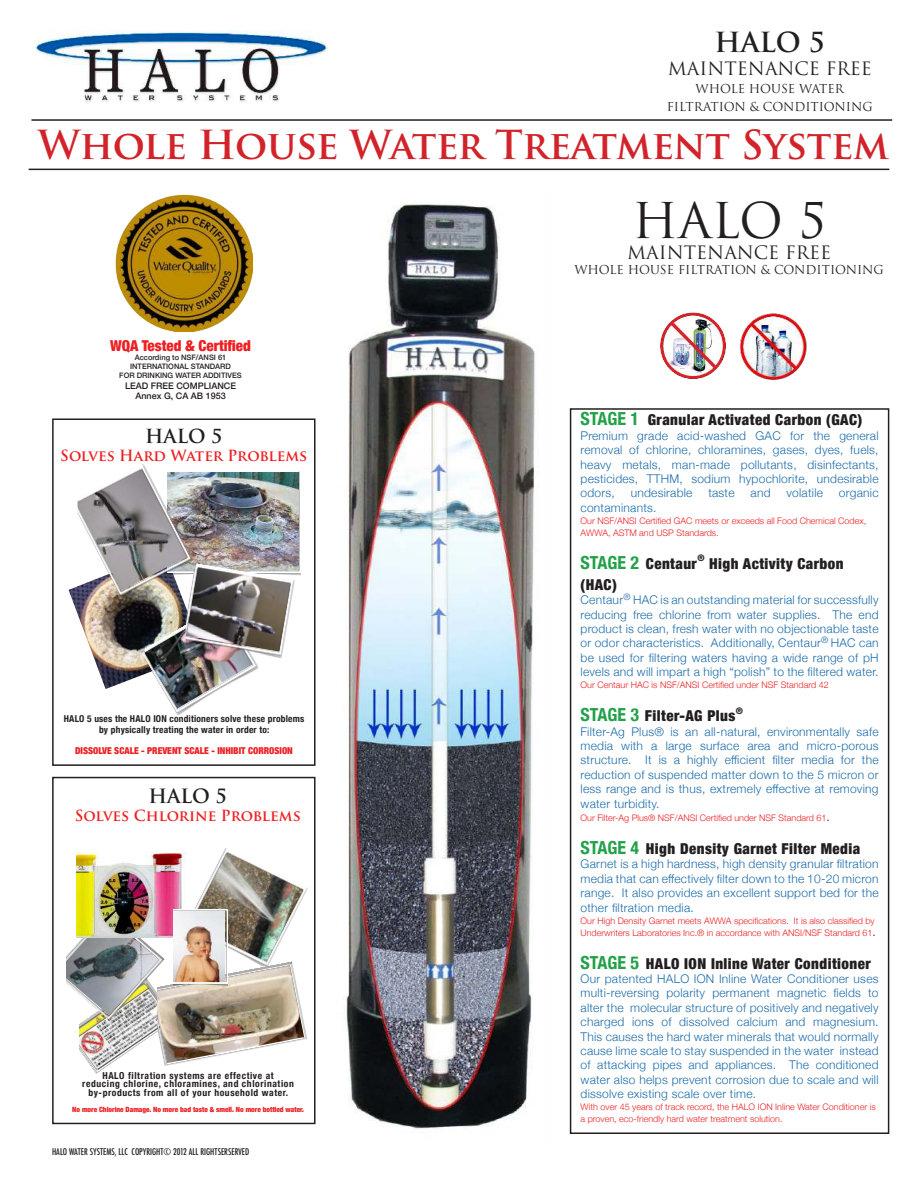
<style>
.page{position:relative;width:918px;height:1188px;background:#fff}
.page>*{position:absolute;margin:0;border:0;box-sizing:border-box;transform-origin:0 0}
.t1{font:48px "Trajan Pro";color:#231f20}
.t2{font:700 39px "Trajan Pro";letter-spacing:-.01em;color:#d2232a}
.t3{font:700 27px "Trajan Pro";color:#231f20}
.t4{font:700 19.2px "Trajan Pro";color:#231f20}
.t5{font:700 18.9px "Trajan Pro";color:#231f20}
.t6{font:18px "Trajan Pro";color:#231f20}
.t7{font:900 condensed 15px "Helvetica Neue";letter-spacing:.03em;color:#231f20}
.t8{font:700 15px "Trajan Pro";color:#ee1f23}
.t9{font:700 15px "Trajan Pro";color:#ed2124}
.t10{font:900 condensed 15px "Helvetica Neue";color:#ee1f23}
.t11{font:300 12px/14.4px "Helvetica Neue";letter-spacing:.02em;color:#1d6cab;text-align:justify}
.t12{font:12px/18px "Trajan Pro";color:#231f20;text-align:center}
.t13{font:700 condensed 9.6px/8.4px "Helvetica Neue";letter-spacing:.06em;color:#231f20;text-align:center}
.t14{font:700 condensed 9.45px/10.6px "Helvetica Neue";letter-spacing:.02em;color:#231f20;text-align:center}
.t15{font:900 condensed 9.45px "Helvetica Neue";color:#ee1f23}
.t16{font:300 9px/12px "Helvetica Neue";color:#ee1f23}
.t17{font:500 condensed 9px "Futura";color:#231f20}
.t18{font:500 9px/10.8px "Helvetica Neue";color:#231f20;text-align:center}
.t19{font:900 condensed 9px "Helvetica Neue";color:#231f20}
.t20{font:500 7.5px/9px "Helvetica Neue";color:#231f20;text-align:center}
.t21{font:900 condensed 7.2px "Helvetica Neue";color:#ee1f23}
.s1{font-weight:700;font-size:18px;color:#21a148}
.s2{font-size:12px;color:#231f20}
</style>
<div class="page">
<hr style="left:32px;top:119px;width:860px;height:2px;background:#231f20">
<div style="left:52px;top:777px;width:264px;height:347px;border:2px solid #231f20"></div>
<img style="left:194px;top:848px;width:114px;height:113px">
<img style="left:79px;top:1023px;width:79px;height:51px">
<img style="left:158px;top:961px;width:149px;height:105px">
<img style="left:81px;top:937px;width:87px;height:86px">
<img style="left:66px;top:910px;width:99px;height:110px">
<img style="left:77px;top:853px;width:108px;height:84px">
<img style="left:174px;top:909px;width:53px;height:77px">
<div style="left:52px;top:418px;width:264px;height:348px;border:2px solid #231f20"></div>
<img style="left:69px;top:586px;width:116px;height:103px">
<img style="left:194px;top:471px;width:106px;height:105px">
<img style="left:78px;top:464px;width:116px;height:134px">
<img style="left:145px;top:604px;width:114px;height:112px">
<img style="left:186px;top:563px;width:109px;height:95px">
<div style="left:570px;top:408px;width:319px;height:726px;border:2px solid #231f20"></div>
<hr style="left:29px;top:169px;width:860px;height:1px;background:#231f20">
<img style="left:35px;top:30px;width:293px;height:72px">
<img style="left:343px;top:204px;width:192px;height:925px">
<img style="left:661px;top:313px;width:65px;height:65px">
<img style="left:739px;top:313px;width:68px;height:67px">
<img style="left:115px;top:194px;width:137px;height:138px">
<h3 class="t3" style="left:714px;top:27px;width:112px">HALO 5</h3>
<h3 class="t6" style="left:668px;top:58px;width:206px">MAINTENANCE FREE</h3>
<p class="t12" style="left:667px;top:79px;width:207px">WHOLE HOUSE WATER<br>FILTRATION &amp; CONDITIONING</p>
<h2 class="t2" style="left:38px;top:122px;width:853px">Whole House Water Treatment System</h2>
<p class="t10" style="left:110px;top:333px;width:142px">WQA Tested &amp; Certiied</p>
<p class="t20" style="left:119px;top:353px;width:124px">According to NSF/ANSI 61<br>INTERNATIONAL STANDARD<br>FOR DRINKING WATER ADDITIVES</p>
<p class="t18" style="left:125px;top:381px;width:113px">LEAD FREE COMPLIANCE<br>Annex G, CA AB 1953</p>
<h3 class="t5" style="left:145px;top:425px;width:79px">HALO 5</h3>
<p class="t8" style="left:60px;top:447px;width:249px">Solves Hard Water Problems</p>
<p class="t14" style="left:64px;top:714px;width:242px">HALO 5 uses the HALO ION conditioners solve these problems by physically treating the water in order to:</p>
<p class="t15" style="left:75px;top:747px;width:219px">DISSOLVE SCALE - PREVENT SCALE - INHIBIT CORROSION</p>
<h3 class="t4" style="left:148px;top:785px;width:80px">HALO 5</h3>
<p class="t9" style="left:75px;top:807px;width:227px">Solves Chlorine Problems</p>
<p class="t13" style="left:82px;top:1072px;width:213px">HALO filtration systems are effective at<br>reducing chlorine, chloramines, and chlorination by-products from all of your household water.</p>
<p class="t21" style="left:72px;top:1107px;width:233px">No more Chlorine Damage. No more bad taste &amp; smell. No more bottled water.</p>
<p class="t17" style="left:52px;top:1148px;width:199px">HALO WATER SYSTEMS, LLC COPYRIGHT© 2012 ALL RIGHTSERSERVED</p>
<h1 class="t1" style="left:632px;top:193px;width:195px">HALO 5</h1>
<h3 class="t6" style="left:627px;top:243px;width:206px">MAINTENANCE FREE</h3>
<p class="t12" style="left:574px;top:261px;width:311px">WHOLE HOUSE FILTRATION &amp; CONDITIONING</p>
<p class="t7" style="left:581px;top:414px;width:283px"><span class="s1">STAGE 1</span> Granular Activated Carbon (GAC)</p>
<p class="t11" style="left:581px;top:429px;width:300px">Premium grade acid-washed GAC for the general removal of chlorine, chloramines, gases, dyes, fuels, heavy metals, man-made pollutants, disinfectants, pesticides, TTHM, sodium hypochlorite, undesirable odors,</p>
<p class="t11" style="left:631px;top:487px;width:63px">undesirable</p>
<p class="t11" style="left:708px;top:487px;width:28px">taste</p>
<p class="t11" style="left:751px;top:487px;width:22px">and</p>
<p class="t11" style="left:786px;top:487px;width:38px">volatile</p>
<p class="t11" style="left:839px;top:487px;width:41px">organic</p>
<p class="t11" style="left:581px;top:501px;width:77px">contaminants.</p>
<p class="t16" style="left:581px;top:514px;width:287px">Our NSF/ANSI Certiied GAC meets or exceeds all Food Chemical Codex,<br>AWWA, ASTM and USP Standards.</p>
<p class="t7" style="left:581px;top:558px;width:118px"><span class="s1">STAGE 2</span> Centaur</p>
<p class="t19" style="left:697px;top:555px;width:9px">®</p>
<p class="t7" style="left:709px;top:558px;width:136px">High Activity Carbon</p>
<p class="t7" style="left:581px;top:579px;width:38px">(HAC)</p>
<p class="t11" style="left:581px;top:594px;width:300px">Centaur<sup>®</sup> HAC is an outstanding material for successfully reducing free chlorine from water supplies. The end product is clean, fresh water with no objectionable taste or odor characteristics. Additionally, Centaur<sup>®</sup> HAC can be used for i ltering waters having a wide range of pH levels and will impart a high “polish” to the i ltered water.</p>
<p class="t16" style="left:581px;top:678px;width:250px">Our Centaur HAC is NSF/ANSI Certiied under NSF Standard 42</p>
<p class="t7" style="left:581px;top:710px;width:156px"><span class="s1">STAGE 3</span> Filter-AG Plus</p>
<p class="t19" style="left:736px;top:707px;width:9px">®</p>
<p class="t11" style="left:581px;top:725px;width:300px">Filter-Ag Plus® is an all-natural, environmentally safe media with a large surface area and micro-porous structure. It is a highly eicient i lter media for the reduction of suspended matter down to the 5 micron or less range and is thus, extremely efective at removing water turbidity.</p>
<p class="t16" style="left:581px;top:811px;width:251px">Our Filter-Ag Plus® NSF/ANSI Certiied under NSF Standard 61<span class="s2">.</span></p>
<p class="t7" style="left:581px;top:843px;width:281px"><span class="s1">STAGE 4</span> High Density Garnet Filter Media</p>
<p class="t11" style="left:581px;top:856px;width:300px">Garnet is a high hardness, high density granular iltration media that can efectively i lter down to the 10-20 micron range. It also provides an excellent support bed for the other i ltration media.</p>
<p class="t16" style="left:581px;top:914px;width:297px">Our High Density Garnet meets AWWA speciications. It is also classiied by<br>Underwriters Laboratories Inc.® in accordance with ANSI/NSF Standard 61<span class="s2">.</span></p>
<p class="t7" style="left:581px;top:958px;width:292px"><span class="s1">STAGE 5</span> HALO ION Inline Water Conditioner</p>
<p class="t11" style="left:581px;top:973px;width:300px">Our patented HALO ION Inline Water Conditioner uses multi-reversing polarity permanent magnetic ields to alter the molecular structure of positively and negatively charged ions of dissolved calcium and magnesium.<br>This causes the hard water minerals that would normally cause lime scale to stay suspended in the water instead of attacking pipes and appliances. The conditioned water also helps prevent corrosion due to scale and will dissolve existing scale over time.</p>
<p class="t16" style="left:581px;top:1100px;width:297px">With over 45 years of track record, the HALO ION Inline Water Conditioner is a proven, eco-friendly hard water treatment solution.</p>
</div>
